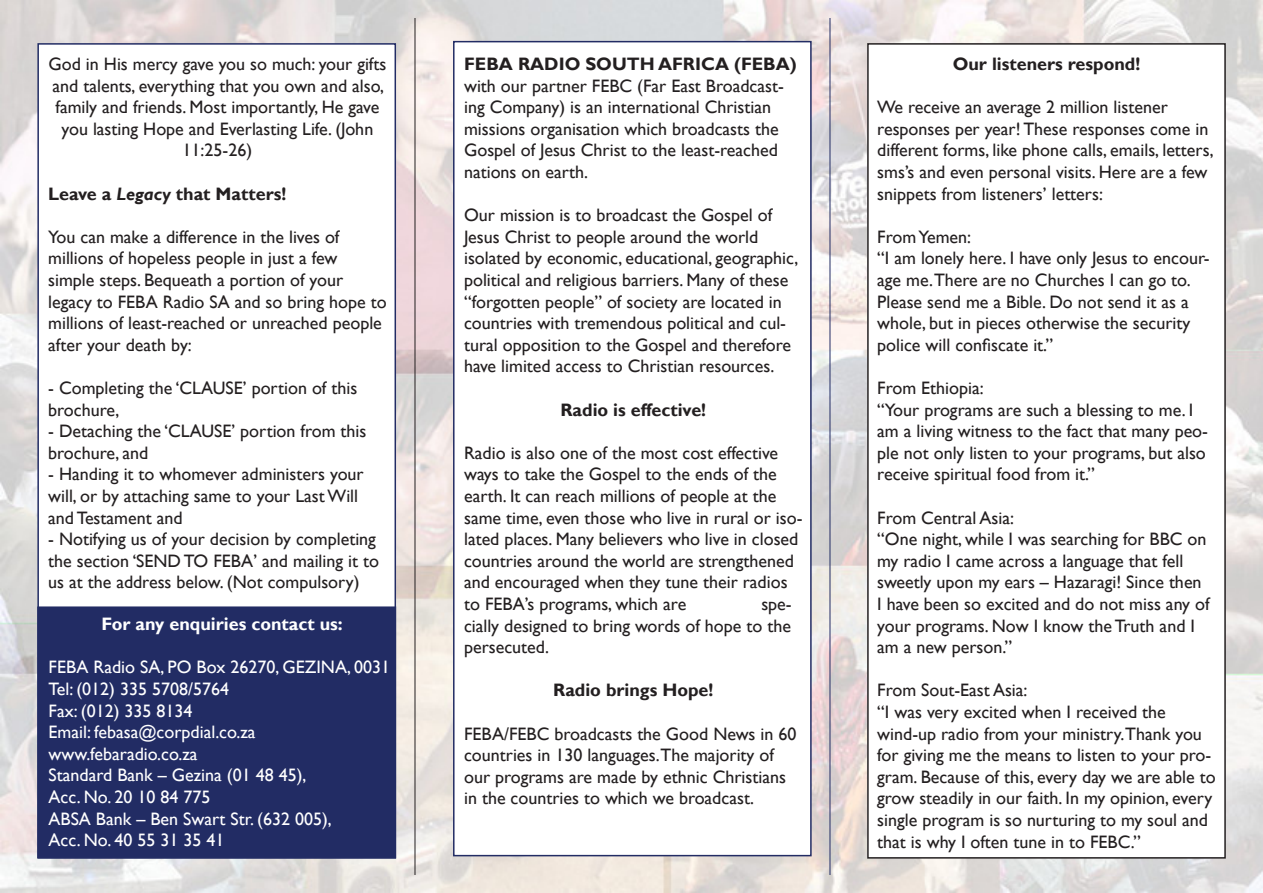
<style>
.page{position:relative;width:1263px;height:893px;background:#fff}
.page>*{position:absolute;margin:0;border:0;box-sizing:border-box;transform-origin:0 0}
.t1{font:18px/21.6px "Gill Sans";color:#231f20}
.t2{font:18px/21.6px "Gill Sans";color:#fff}
.t3{font:700 18px "Gill Sans";color:#231f20}
.t4{font:700 18px "Gill Sans";color:#fff}
.s1{font-style:italic}
.s2{font-weight:700}
</style>
<div class="page">
<img style="left:0;top:0;width:1263px;height:893px">
<div style="left:37px;top:43px;width:359px;height:816px;background:#fff;border:2px solid #222c64"></div>
<div style="left:453px;top:41px;width:359px;height:815px;background:#fff;border:2px solid #222c64"></div>
<div style="left:868px;top:44px;width:357px;height:814px;background:#fff"></div>
<div style="left:867px;top:43px;width:359px;height:816px;border:2px solid #231f20"></div>
<hr style="left:415px;top:18px;width:1px;height:857px;background:#231f20">
<hr style="left:830px;top:18px;width:1px;height:857px;background:#222c64">
<div style="left:37px;top:607px;width:359px;height:251px;background:#222c64;border:1px solid #222c64"></div>
<p class="t1" style="left:48px;top:53px;width:339px;text-align:center">God in His mercy gave you so much: your gifts and talents, everything that you own and also, family and friends. Most importantly, He gave you lasting Hope and Everlasting Life. (John 11:25-26)</p>
<p class="t3" style="left:48px;top:183px;width:240px">Leave a <span class="s1">Legacy</span> that Matters!</p>
<p class="t1" style="left:48px;top:226px;width:340px">You can make a difference in the lives of millions of hopeless people in just a few simple steps. Bequeath a portion of your legacy to FEBA Radio SA and so bring hope to millions of least-reached or unreached people after your death by:</p>
<p class="t1" style="left:48px;top:377px;width:311px">- Completing the ‘CLAUSE’ portion of this brochure,</p>
<p class="t1" style="left:48px;top:421px;width:320px">- Detaching the ‘CLAUSE’ portion from this brochure, and</p>
<p class="t1" style="left:48px;top:464px;width:317px">- Handing it to whomever administers your will, or by attaching same to your Last Will and Testament and</p>
<p class="t1" style="left:48px;top:529px;width:332px">- Notifying us of your decision by completing the section ‘SEND TO FEBA’ and mailing it to us at the address below. (Not compulsory)</p>
<p class="t4" style="left:101px;top:613px;width:243px">For any enquiries contact us:</p>
<p class="t2" style="left:49px;top:657px;width:343px">FEBA Radio SA, PO Box 26270, GEZINA, 0031</p>
<p class="t2" style="left:49px;top:678px;width:182px">Tel: (012) 335 5708/5764</p>
<p class="t2" style="left:49px;top:700px;width:145px">Fax: (012) 335 8134</p>
<p class="t2" style="left:49px;top:722px;width:209px">Email: febasa@corpdial.co.za</p>
<p class="t2" style="left:49px;top:743px;width:151px">www.febaradio.co.za</p>
<p class="t2" style="left:49px;top:765px;width:259px">Standard Bank – Gezina (01 48 45),<br>Acc. No. 20 10 84 775</p>
<p class="t2" style="left:49px;top:808px;width:285px">ABSA Bank – Ben Swart Str. (632 005),<br>Acc. No. 40 55 31 35 41</p>
<p class="t1" style="left:464px;top:53px;width:334px"><span class="s2">FEBA RADIO SOUTH AFRICA (FEBA) </span>with our partner FEBC (Far East Broadcast&shy;ing Company) is an international Christian missions organisation which broadcasts the Gospel of Jesus Christ to the least-reached nations on earth.</p>
<p class="t1" style="left:464px;top:205px;width:336px">Our mission is to broadcast the Gospel of Jesus Christ to people around the world isolated by economic, educational, geographic, political and religious barriers. Many of these “forgotten people” of society are located in countries with tremendous political and cul&shy;tural opposition to the Gospel and therefore have limited access to Christian resources.</p>
<p class="t3" style="left:560px;top:399px;width:147px">Radio is effective!</p>
<p class="t1" style="left:464px;top:442px;width:340px">Radio is also one of the most cost effective ways to take the Gospel to the ends of the earth. It can reach millions of people at the same time, even those who live in rural or iso&shy;lated places. Many believers who live in closed countries around the world are strengthened and encouraged when they tune their radios to FEBA’s programs, which are</p>
<p class="t1" style="left:464px;top:593px;width:329px;text-align:justify;text-indent:297px">spe&shy;cially designed to bring words of hope to the persecuted.</p>
<p class="t3" style="left:553px;top:679px;width:162px">Radio brings Hope!</p>
<p class="t1" style="left:464px;top:723px;width:334px">FEBA/FEBC broadcasts the Good News in 60 countries in 130 languages.The majority of our programs are made by ethnic Christians in the countries to which we broadcast.</p>
<p class="t3" style="left:953px;top:53px;width:189px">Our listeners respond!</p>
<p class="t1" style="left:877px;top:97px;width:338px">We receive an average 2 million listener responses per year! These responses come in different forms, like phone calls, emails, letters, sms’s and even personal visits. Here are a few snippets from listeners’ letters:</p>
<p class="t1" style="left:877px;top:226px;width:95px">From Yemen:</p>
<p class="t1" style="left:877px;top:248px;width:334px">“I am lonely here. I have only Jesus to encour&shy;age me.There are no Churches I can go to.<br>Please send me a Bible. Do not send it as a whole, but in pieces otherwise the security police will confiscate it.”</p>
<p class="t1" style="left:877px;top:377px;width:108px">From Ethiopia:</p>
<p class="t1" style="left:877px;top:399px;width:332px">“Your programs are such a blessing to me. I am a living witness to the fact that many peo&shy;ple not only listen to your programs, but also receive spiritual food from it.”</p>
<p class="t1" style="left:877px;top:507px;width:138px">From Central Asia:</p>
<p class="t1" style="left:877px;top:529px;width:334px">“One night, while I was searching for BBC on my radio I came across a language that fell sweetly upon my ears – Hazaragi! Since then I have been so excited and do not miss any of your programs. Now I know the Truth and I am a new person.”</p>
<p class="t1" style="left:877px;top:680px;width:152px">From Sout-East Asia:</p>
<p class="t1" style="left:877px;top:701px;width:340px">“I was very excited when I received the wind-up radio from your ministry.Thank you for giving me the means to listen to your pro&shy;gram. Because of this, every day we are able to grow steadily in our faith. In my opinion, every single program is so nurturing to my soul and that is why I often tune in to FEBC.”</p>
</div>
